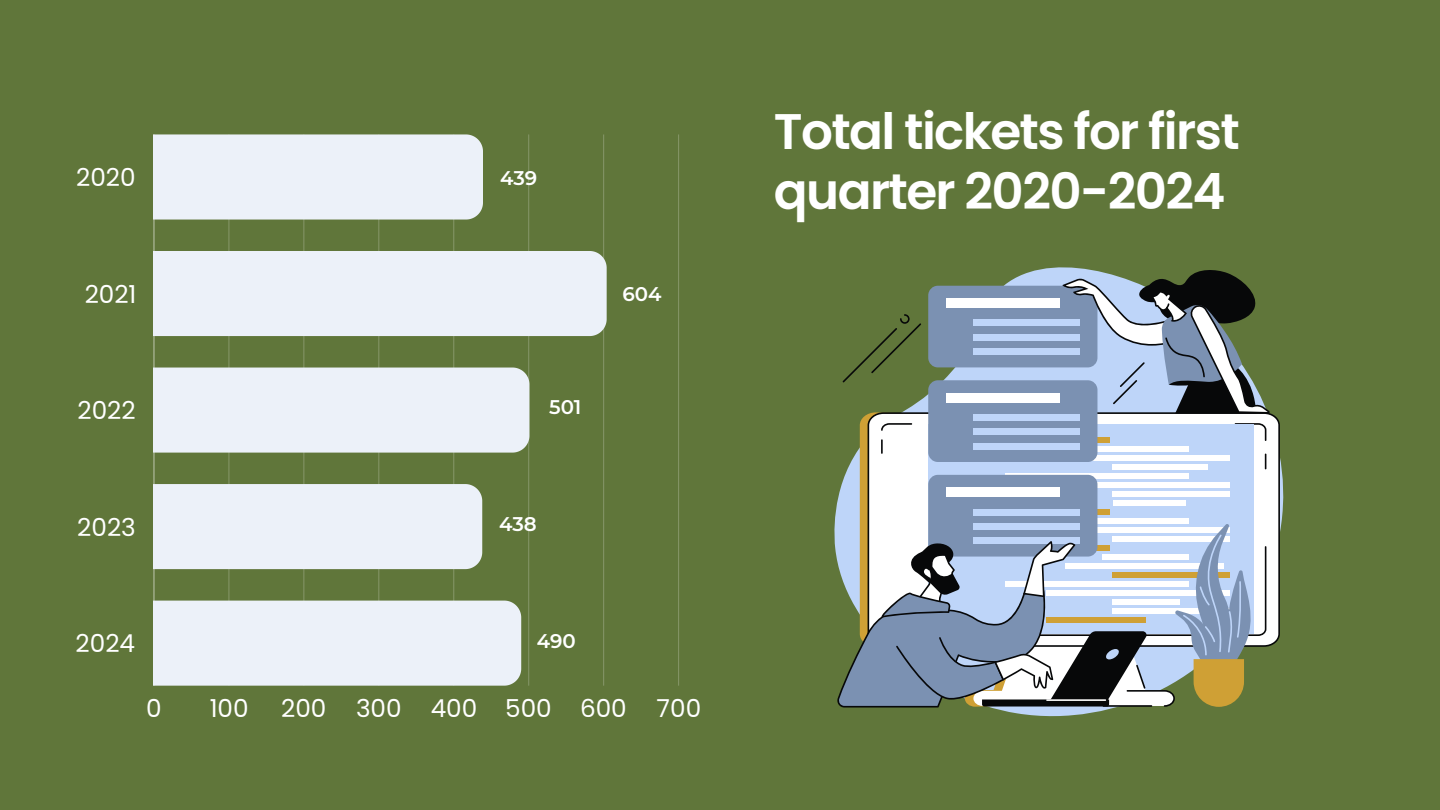
<style>
.page{position:relative;width:1440px;height:810px;background:#60763a}
.page>*{position:absolute;margin:0;border:0;box-sizing:border-box;transform-origin:0 0}
.t1{font:600 50px/60px "Poppins";letter-spacing:-.03em;color:#fff}
.t2{font:24.7px "Poppins";color:#fff}
.t3{font:600 19.7px "Montserrat";color:#fff}
</style>
<div class="page">
<hr style="left:154px;top:134px;width:1px;height:552px;background:#fff">
<hr style="left:229px;top:134px;width:1px;height:552px;background:#fff">
<hr style="left:304px;top:134px;width:1px;height:552px;background:#fff">
<hr style="left:379px;top:134px;width:1px;height:552px;background:#fff">
<hr style="left:453px;top:134px;width:1px;height:552px;background:#fff">
<hr style="left:528px;top:134px;width:1px;height:552px;background:#fff">
<hr style="left:603px;top:134px;width:1px;height:552px;background:#fff">
<hr style="left:678px;top:134px;width:1px;height:552px;background:#fff">
<div style="left:154px;top:134px;width:329px;height:86px;background:#ecf1f9"></div>
<div style="left:154px;top:251px;width:453px;height:85px;background:#ecf1f9"></div>
<div style="left:154px;top:368px;width:375px;height:85px;background:#ecf1f9"></div>
<div style="left:154px;top:484px;width:328px;height:85px;background:#ecf1f9"></div>
<div style="left:154px;top:601px;width:367px;height:85px;background:#ecf1f9"></div>
<svg style="left:834px;top:267px;width:450px;height:450px"></svg>
<svg style="left:868px;top:412px;width:412px;height:235px;background:#efefef"></svg>
<svg style="left:881px;top:439px;width:2px;height:15px"></svg>
<svg style="left:881px;top:423px;width:31px;height:8px"></svg>
<svg style="left:1235px;top:423px;width:31px;height:18px"></svg>
<svg style="left:1265px;top:454px;width:1px;height:15px"></svg>
<div style="left:928px;top:424px;width:326px;height:210px;background:#bed5f9"></div>
<div style="left:952px;top:437px;width:158px;height:5px;background:#cfa035"></div>
<div style="left:1005px;top:446px;width:184px;height:5px;background:#fff"></div>
<div style="left:1046px;top:455px;width:184px;height:5px;background:#fff"></div>
<div style="left:1113px;top:464px;width:95px;height:5px;background:#fff"></div>
<div style="left:952px;top:509px;width:158px;height:5px;background:#cfa035"></div>
<div style="left:1005px;top:518px;width:184px;height:5px;background:#fff"></div>
<svg style="left:1005px;top:473px;width:184px;height:5px"></svg>
<div style="left:1046px;top:482px;width:184px;height:5px;background:#fff"></div>
<div style="left:1113px;top:500px;width:73px;height:5px;background:#fff"></div>
<div style="left:1113px;top:491px;width:117px;height:5px;background:#fff"></div>
<div style="left:928px;top:286px;width:169px;height:81px;background:#7b91b2;border-radius:10px"></div>
<div style="left:946px;top:298px;width:114px;height:10px;background:#fff"></div>
<div style="left:973px;top:320px;width:106px;height:6px;background:#bed5f9"></div>
<div style="left:973px;top:334px;width:106px;height:7px;background:#bed5f9"></div>
<div style="left:973px;top:348px;width:106px;height:7px;background:#bed5f9"></div>
<div style="left:928px;top:380px;width:169px;height:82px;background:#7b91b2;border-radius:10px"></div>
<div style="left:946px;top:393px;width:114px;height:9px;background:#fff"></div>
<div style="left:973px;top:414px;width:106px;height:7px;background:#bed5f9"></div>
<div style="left:973px;top:428px;width:106px;height:7px;background:#bed5f9"></div>
<div style="left:973px;top:443px;width:106px;height:7px;background:#bed5f9"></div>
<div style="left:928px;top:475px;width:169px;height:82px;background:#7b91b2;border-radius:10px"></div>
<div style="left:946px;top:487px;width:114px;height:10px;background:#fff"></div>
<div style="left:973px;top:509px;width:106px;height:6px;background:#bed5f9"></div>
<svg style="left:837px;top:523px;width:429px;height:185px"></svg>
<hr style="left:1198px;top:667px;width:42px;height:1px;background:#cfa035">
<svg style="left:843px;top:314px;width:78px;height:68px"></svg>
<svg style="left:1062px;top:268px;width:208px;height:146px"></svg>
<p class="t2" style="left:76px;top:160px;width:61px">2020</p>
<p class="t3" style="left:500px;top:166px;width:39px">439</p>
<p class="t1" style="left:774px;top:101px;width:467px">Total tickets for first quarter 2020-2024</p>
<p class="t2" style="left:85px;top:277px;width:53px">2021</p>
<p class="t3" style="left:623px;top:282px;width:41px">604</p>
<p class="t2" style="left:77px;top:393px;width:60px">2022</p>
<p class="t3" style="left:549px;top:395px;width:34px">501</p>
<p class="t2" style="left:77px;top:510px;width:60px">2023</p>
<p class="t3" style="left:499px;top:512px;width:39px">438</p>
<p class="t2" style="left:76px;top:626px;width:61px">2024</p>
<h1 class="t3" style="left:537px;top:629px;width:41px">490</h1>
<p class="t2" style="left:146px;top:691px;width:17px">0</p>
<p class="t2" style="left:210px;top:691px;width:40px">100</p>
<p class="t2" style="left:281px;top:691px;width:421px">200 300 400 500 600 700</p>
</div>
